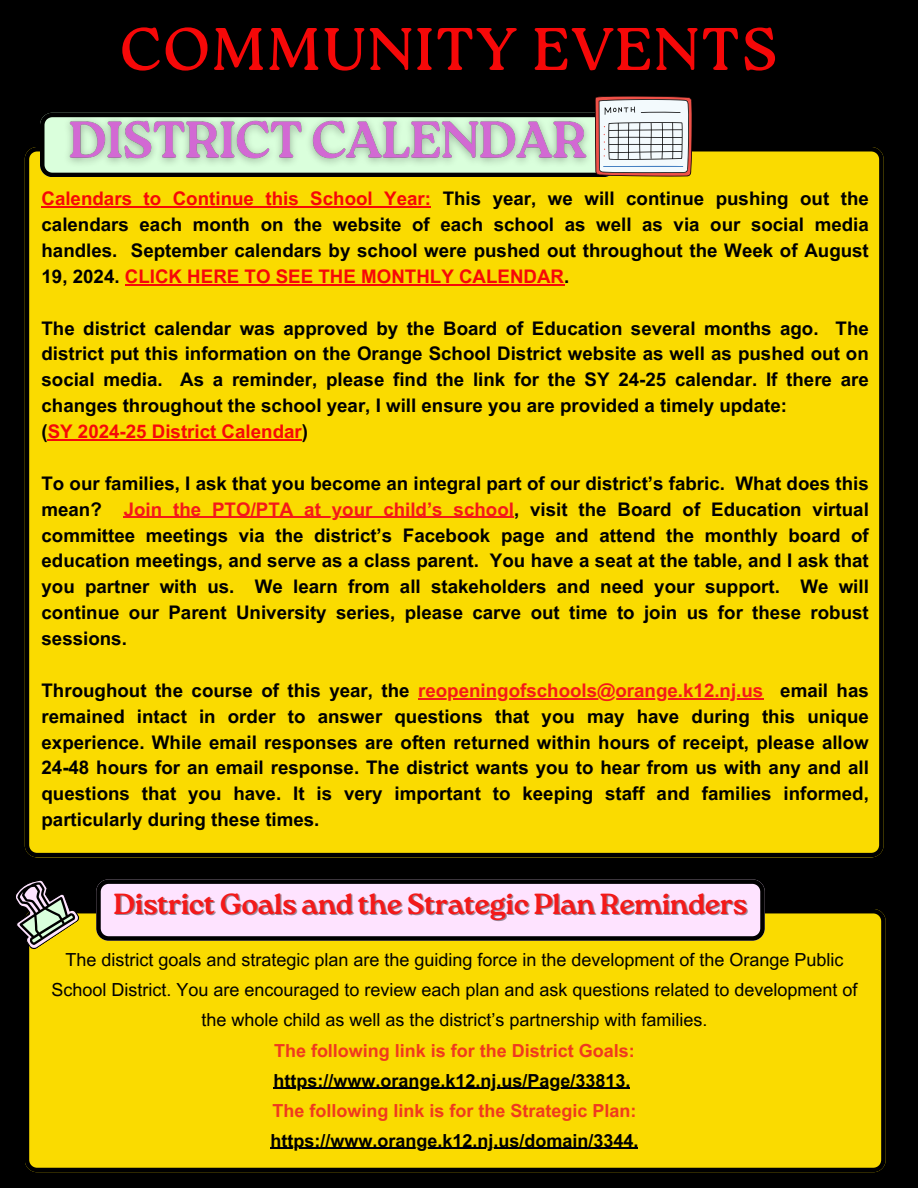
<style>
.page{position:relative;width:918px;height:1188px;background:#000}
.page>*{position:absolute;margin:0;border:0;box-sizing:border-box;transform-origin:0 0}
.t1{font:60px "Roca One";letter-spacing:.03em;color:#f60808}
.t2{font:700 29.1px "Roca One";letter-spacing:-.02em;color:#f41919}
.t3{font:700 18.75px/25.8px "Arial MT Pro";color:#000;text-align:justify}
.t4{font:18px/30.2px "Arial MT Pro";color:#000;text-align:center}
.t5{font:700 18px "Arial MT Pro";color:#000}
.t6{font:700 18px "Arial MT Pro";color:#ef391f}
.s1{color:#f60808}
.s2{color:#f41919}
</style>
<div class="page">
<div style="left:25px;top:147px;width:859px;height:710px;background:#fadb00"></div>
<div style="left:25px;top:909px;width:860px;height:263px;background:#fadb00"></div>
<svg style="left:96px;top:879px;width:668px;height:62px;background:#d5bed5"></svg>
<svg style="left:16px;top:880px;width:65px;height:71px"></svg>
<hr style="left:41px;top:206px;width:390px;height:1px;background:#f60808">
<hr style="left:125px;top:284px;width:439px;height:1px;background:#f60808">
<hr style="left:48px;top:439px;width:254px;height:1px;background:#f60808">
<hr style="left:124px;top:517px;width:390px;height:1px;background:#f41919">
<hr style="left:418px;top:698px;width:345px;height:1px;background:#f41919">
<svg style="left:40px;top:96px;width:653px;height:81px"></svg>
<img style="left:57px;top:108px;width:543px;height:78px">
<hr style="left:273px;top:1088px;width:357px;height:1px;background:#000">
<hr style="left:270px;top:1148px;width:368px;height:1px;background:#000">
<p class="t1" style="left:120px;top:14px;width:659px">COMMUNITY EVENTS</p>
<h1 class="t3" style="left:41px;top:188px;width:829px"><span class="s1">Calendars to Continue this School Year:</span> This year, we will continue pushing out the calendars each month on the website of each school as well as via our social media handles. September calendars by school were pushed out throughout the Week of August 19, 2024. <span class="s1">CLICK HERE TO SEE THE MONTHLY CALENDAR</span>.</h1>
<p class="t3" style="left:41px;top:317px;width:829px;text-align:left">The district calendar was approved by the Board of Education several months ago. The district put this information on the Orange School District website as well as pushed out on social media. As a reminder, please find the link for the SY 24-25 calendar. If there are changes throughout the school year, I will ensure you are provided a timely update:<br>(<span class="s1">SY 2024-25 District Calendar</span>)</p>
<h4 class="t3" style="left:41px;top:473px;width:829px">To our families, I ask that you become an integral part of our district’s fabric. What does this mean?</h4>
<h4 class="t3" style="left:41px;top:499px;width:829px;text-indent:82px"><span class="s2">Join the PTO/PTA at your child’s school</span>, visit the Board of Education virtual committee meetings via the district’s Facebook page and attend the monthly board of education meetings, and serve as a class parent. You have a seat at the table, and I ask that you partner with us. We learn from all stakeholders and need your support. We will continue our Parent University series, please carve out time to join us for these robust sessions.</h4>
<h4 class="t3" style="left:41px;top:680px;width:370px">Throughout the course of this year, the</h4>
<h4 class="t3" style="left:41px;top:680px;width:829px;text-indent:377px"><span class="s2">reopeningofschools@orange.k12.nj.us</span> email has remained intact in order to answer questions that you may have during this unique experience. While email responses are often returned within hours of receipt, please allow 24-48 hours for an email response. The district wants you to hear from us with any and all questions that you have. It is very important to keeping staff and families informed, particularly during these times.</h4>
<h4 class="t2" style="left:113px;top:887px;width:636px">District Goals and the Strategic Plan Reminders</h4>
<p class="t4" style="left:51px;top:947px;width:808px">The district goals and strategic plan are the guiding force in the development of the Orange Public<br>School District. You are encouraged to review each plan and ask questions related to development of the whole child as well as the district’s partnership with families.</p>
<h3 class="t6" style="left:274px;top:1043px;width:362px">The following link is for the District Goals:</h3>
<p class="t5" style="left:273px;top:1074px;width:358px">https://www.orange.k12.nj.us/Page/33813.</p>
<p class="t6" style="left:273px;top:1104px;width:365px">The following link is for the Strategic Plan:</p>
<p class="t5" style="left:270px;top:1134px;width:369px">https://www.orange.k12.nj.us/domain/3344.</p>
</div>
